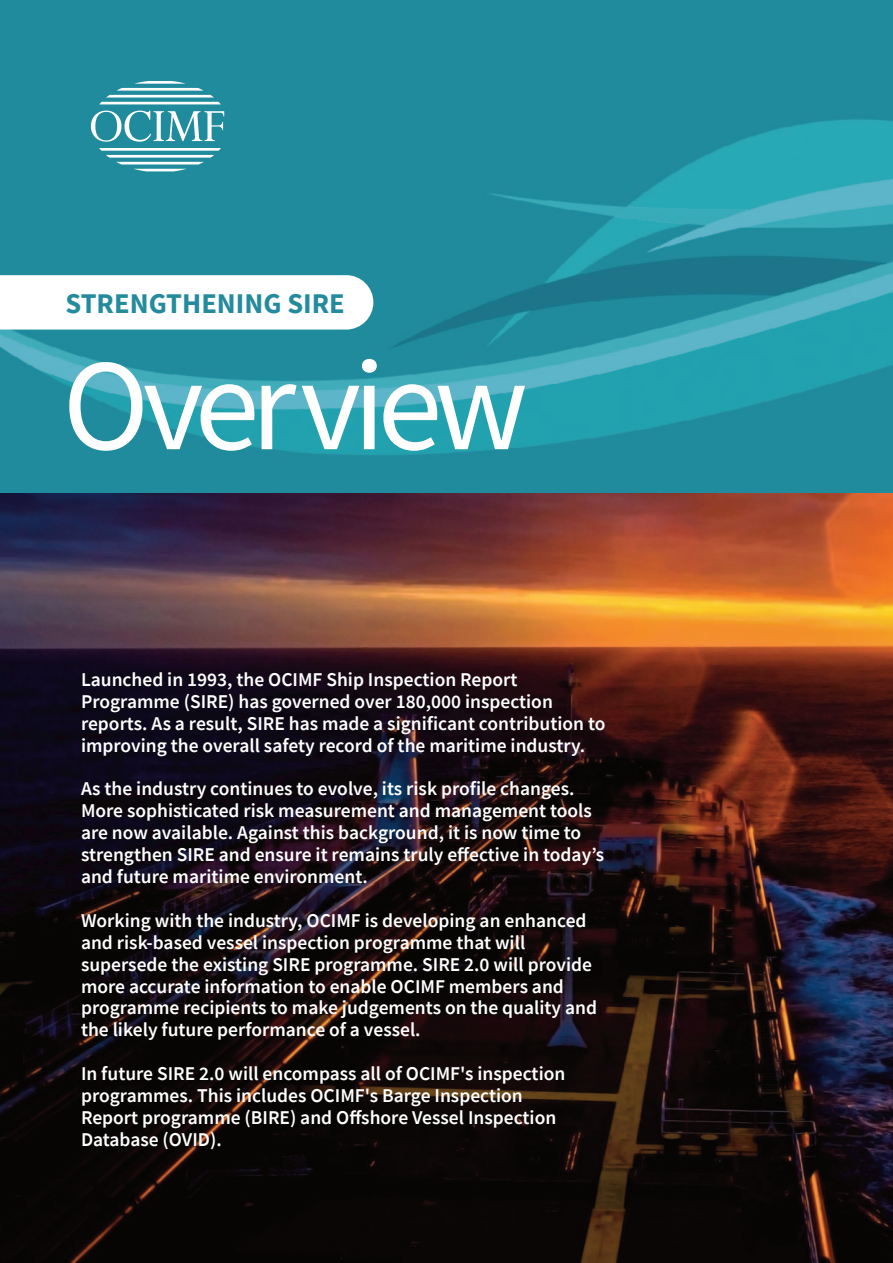
<style>
.page{position:relative;width:893px;height:1263px;background:#fff}
.page>*{position:absolute;margin:0;border:0;box-sizing:border-box;transform-origin:0 0}
.t1{font:130.5px "Source Sans Pro";letter-spacing:-.06em;color:#fff}
.t2{font:700 28.5px "Source Sans Pro";color:#248b9d}
.t3{font:600 19.5px/21.9px "Source Sans Pro";color:#fff}
</style>
<div class="page">
<img style="left:0;top:493px;width:893px;height:770px">
<img style="left:0;top:0;width:893px;height:493px">
<svg style="left:0;top:275px;width:373px;height:55px"></svg>
<svg style="left:99px;top:148px;width:122px;height:23px"></svg>
<svg style="left:99px;top:81px;width:122px;height:23px"></svg>
<svg style="left:91px;top:111px;width:133px;height:31px"></svg>
<p class="t2" style="left:66px;top:285px;width:281px">STRENGTHENING SIRE</p>
<p class="t1" style="left:63px;top:321px;width:467px">Overview</p>
<p class="t3" style="left:81px;top:668px;width:526px">Launched in 1993, the OCIMF Ship Inspection Report Programme (SIRE) has governed over 180,000 inspection reports. As a result, SIRE has made a significant contribution to improving the overall safety record of the maritime industry.</p>
<p class="t3" style="left:81px;top:777px;width:525px">As the industry continues to evolve, its risk profile changes.<br>More sophisticated risk measurement and management tools are now available. Against this background, it is now time to strengthen SIRE and ensure it remains truly effective in today’s and future maritime environment.</p>
<p class="t3" style="left:81px;top:909px;width:518px">Working with the industry, OCIMF is developing an enhanced and risk-based vessel inspection programme that will supersede the existing SIRE programme. SIRE 2.0 will provide more accurate information to enable OCIMF members and programme recipients to make judgements on the quality and the likely future performance of a vessel.</p>
<p class="t3" style="left:81px;top:1062px;width:486px">In future SIRE 2.0 will encompass all of OCIMF's inspection programmes. This includes OCIMF's Barge Inspection Report programme (BIRE) and Offshore Vessel Inspection Database (OVID).</p>
</div>
